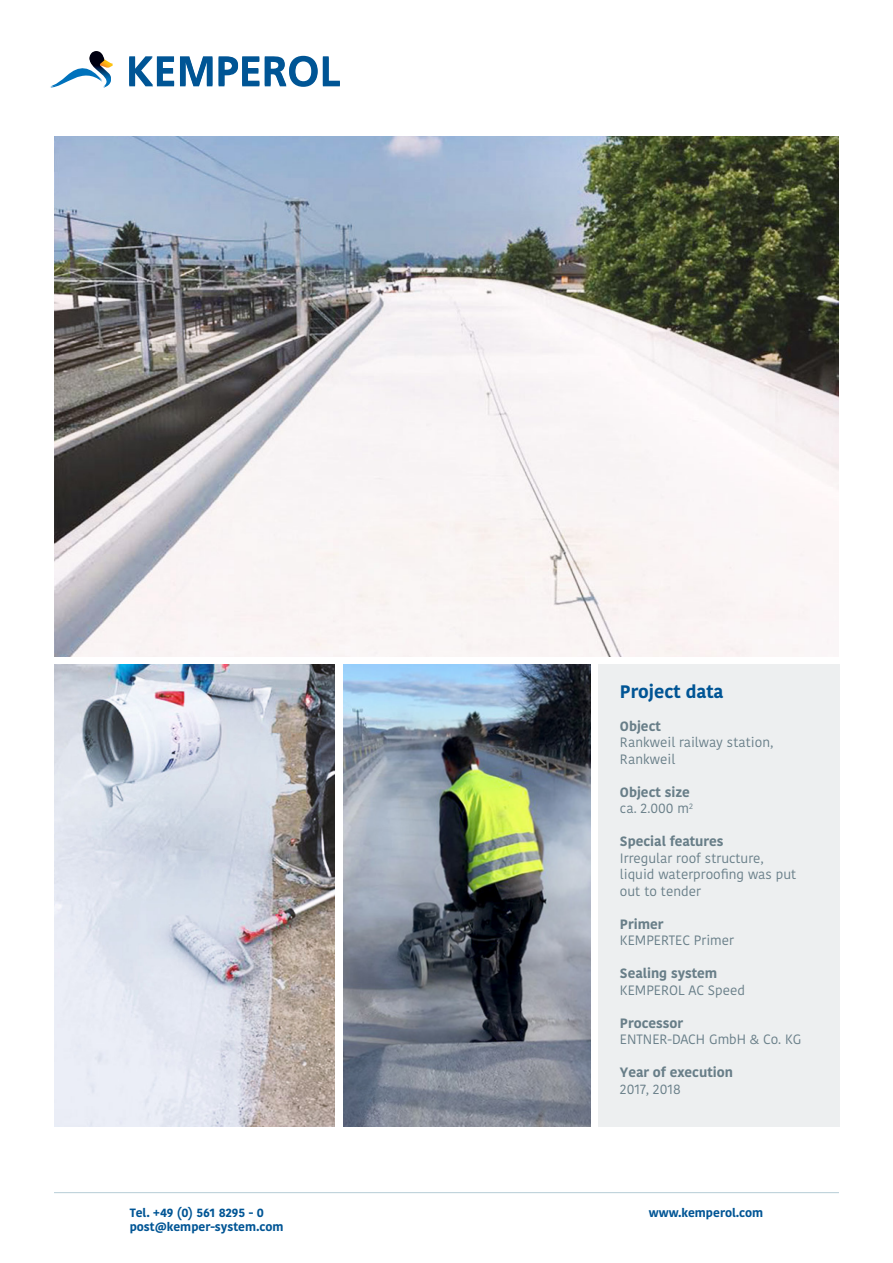
<style>
.page{position:relative;width:893px;height:1263px;background:#fff}
.page>*{position:absolute;margin:0;border:0;box-sizing:border-box;transform-origin:0 0}
.t1{font:700 18px "Kohinoor Devanagari";color:#005595}
.t2{font:13.5px/16.5px "Kohinoor Devanagari";color:#687e88}
.t3{font:700 13.5px/16.5px "Kohinoor Devanagari";color:#687e88}
.t4{font:700 12px "Kohinoor Devanagari";color:#005595}
.s1{font-weight:400}
</style>
<div class="page">
<hr style="left:54px;top:1192px;width:785px;height:1px;background:#b7cdd7">
<img style="left:54px;top:665px;width:281px;height:461px">
<svg style="left:129px;top:56px;width:45px;height:30px"></svg>
<svg style="left:180px;top:56px;width:32px;height:30px"></svg>
<svg style="left:219px;top:56px;width:40px;height:30px"></svg>
<svg style="left:265px;top:56px;width:75px;height:31px"></svg>
<svg style="left:50px;top:51px;width:63px;height:37px"></svg>
<img style="left:54px;top:136px;width:785px;height:520px">
<img style="left:343px;top:664px;width:247px;height:463px">
<div style="left:598px;top:665px;width:242px;height:462px;background:#edeff0"></div>
<h1 class="t1" style="left:620px;top:675px;width:105px">Project data</h1>
<p class="t3" style="left:620px;top:717px;width:42px">Object</p>
<p class="t2" style="left:620px;top:734px;width:155px">Rankweil railway station,<br>Rankweil</p>
<p class="t3" style="left:620px;top:783px;width:74px">Object size <span class="s1">ca. 2.000 m</span><sup>2</sup></p>
<p class="t3" style="left:620px;top:833px;width:105px">Special features</p>
<p class="t2" style="left:620px;top:850px;width:178px">Irregular roof structure, liquid waterproofing was put out to tender</p>
<p class="t3" style="left:620px;top:915px;width:45px">Primer</p>
<p class="t2" style="left:620px;top:932px;width:116px">KEMPERTEC Primer</p>
<p class="t3" style="left:620px;top:965px;width:99px">Sealing system</p>
<p class="t2" style="left:620px;top:982px;width:126px">KEMPEROL AC Speed</p>
<p class="t3" style="left:620px;top:1014px;width:65px">Processor</p>
<p class="t2" style="left:620px;top:1031px;width:183px">ENTNER-DACH GmbH &amp; Co. KG</p>
<p class="t3" style="left:620px;top:1064px;width:114px">Year of execution</p>
<p class="t2" style="left:620px;top:1081px;width:62px">2017, 2018</p>
<p class="t4" style="left:130px;top:1202px;width:136px">Tel. +49 (0) 561 8295 - 0</p>
<p class="t4" style="left:649px;top:1202px;width:116px">www.kemperol.com</p>
<p class="t4" style="left:130px;top:1216px;width:155px">post@kemper-system.com</p>
</div>
